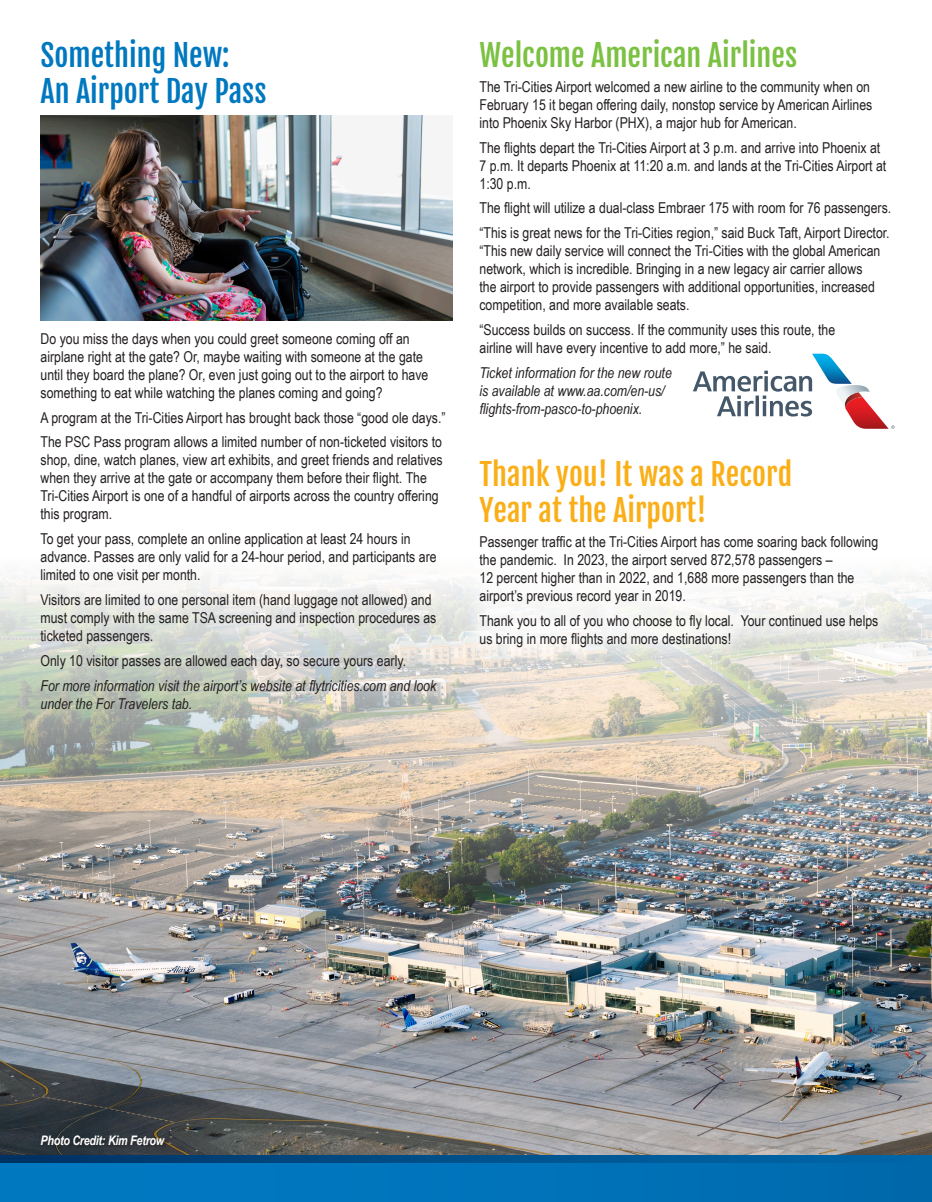
<style>
.page{position:relative;width:932px;height:1202px;background:#fff}
.page>*{position:absolute;margin:0;border:0;box-sizing:border-box;transform-origin:0 0}
.Section_Titles{font:30px/36px "Fjalla One";color:#faaf18}
.Section_Titles-2{font:30px/36px "Fjalla One";color:#0078c0}
.Section_Titles-3{font:30px "Fjalla One";color:#7bc142}
.Main_Body_Text{font:15px/18px "Arial Narrow";color:#231f20}
.Main_Body_Text-2{font:italic 15px/18px "Arial Narrow";color:#231f20}
.t1{font:italic 700 13.2px "Arial Narrow";letter-spacing:-.02em;color:#fff}
</style>
<div class="page">
<img style="left:0;top:288px;width:932px;height:867px">
<div style="left:455px;top:434px;width:447px;height:237px;background:#fff;opacity:.75"></div>
<img style="left:40px;top:116px;width:412px;height:204px">
<svg style="left:692px;top:354px;width:202px;height:75px"></svg>
<div style="left:40px;top:1135px;width:129px;height:14px;background:#231f20;opacity:.75"></div>
<div style="left:0;top:1162px;width:932px;height:40px;background:linear-gradient(to right,#007bc5,#006aad)"></div>
<svg style="left:0;top:1155px;width:932px;height:7px;background:#004e88"></svg>
<p class="Section_Titles-2" style="left:40px;top:37px;width:227px">Something New:<br>An Airport Day Pass</p>
<p class="Main_Body_Text" style="left:40px;top:329px;width:389px">Do you miss the days when you could greet someone coming off an airplane right at the gate? Or, maybe waiting with someone at the gate until they board the plane? Or, even just going out to the airport to have something to eat while watching the planes coming and going?</p>
<p class="Main_Body_Text" style="left:40px;top:408px;width:406px">A program at the Tri-Cities Airport has brought back those “good ole days.”</p>
<p class="Main_Body_Text" style="left:40px;top:432px;width:404px">The PSC Pass program allows a limited number of non-ticketed visitors to shop, dine, watch planes, view art exhibits, and greet friends and relatives when they arrive at the gate or accompany them before their flight. The Tri-Cities Airport is one of a handful of airports across the country offering this program.</p>
<p class="Main_Body_Text" style="left:40px;top:529px;width:397px">To get your pass, complete an online application at least 24 hours in advance. Passes are only valid for a 24-hour period, and participants are limited to one visit per month.</p>
<p class="Main_Body_Text" style="left:40px;top:590px;width:397px">Visitors are limited to one personal item (hand luggage not allowed) and must comply with the same TSA screening and inspection procedures as ticketed passengers.</p>
<p class="Main_Body_Text" style="left:40px;top:651px;width:367px">Only 10 visitor passes are allowed each day, so secure yours early.</p>
<p class="Main_Body_Text-2" style="left:40px;top:676px;width:397px">For more information visit the airport’s website at flytricities.com and look under the For Travelers tab.</p>
<p class="Section_Titles-3" style="left:479px;top:37px;width:319px">Welcome American Airlines</p>
<p class="Main_Body_Text" style="left:479px;top:77px;width:394px">The Tri-Cities Airport welcomed a new airline to the community when on<br>February 15 it began offering daily, nonstop service by American Airlines into Phoenix Sky Harbor (PHX), a major hub for American.</p>
<p class="Main_Body_Text" style="left:479px;top:138px;width:408px">The flights depart the Tri-Cities Airport at 3 p.m. and arrive into Phoenix at<br>7 p.m. It departs Phoenix at 11:20 a.m. and lands at the Tri-Cities Airport at<br>1:30 p.m.</p>
<p class="Main_Body_Text" style="left:479px;top:198px;width:413px">The flight will utilize a dual-class Embraer 175 with room for 76 passengers.</p>
<p class="Main_Body_Text" style="left:479px;top:223px;width:412px">“This is great news for the Tri-Cities region,” said Buck Taft, Airport Director. “This new daily service will connect the Tri-Cities with the global American network, which is incredible. Bringing in a new legacy air carrier allows<br>the airport to provide passengers with additional opportunities, increased competition, and more available seats.</p>
<p class="Main_Body_Text" style="left:479px;top:320px;width:357px">“Success builds on success. If the community uses this route, the airline will have every incentive to add more,” he said.</p>
<p class="Main_Body_Text-2" style="left:479px;top:363px;width:194px">Ticket information for the new route is available at www.aa.com/en-us/ flights-from-pasco-to-phoenix.</p>
<p class="Section_Titles" style="left:479px;top:456px;width:314px">Thank you! It was a Record<br>Year at the Airport!</p>
<p class="Main_Body_Text" style="left:479px;top:532px;width:400px">Passenger traffic at the Tri-Cities Airport has come soaring back following the pandemic. In 2023, the airport served 872,578 passengers –<br>12 percent higher than in 2022, and 1,688 more passengers than the airport’s previous record year in 2019.</p>
<p class="Main_Body_Text" style="left:479px;top:611px;width:400px">Thank you to all of you who choose to fly local. Your continued use helps us bring in more flights and more destinations!</p>
<p class="t1" style="left:40px;top:1130px;width:125px">Photo Credit: Kim Fetrow</p>
</div>
